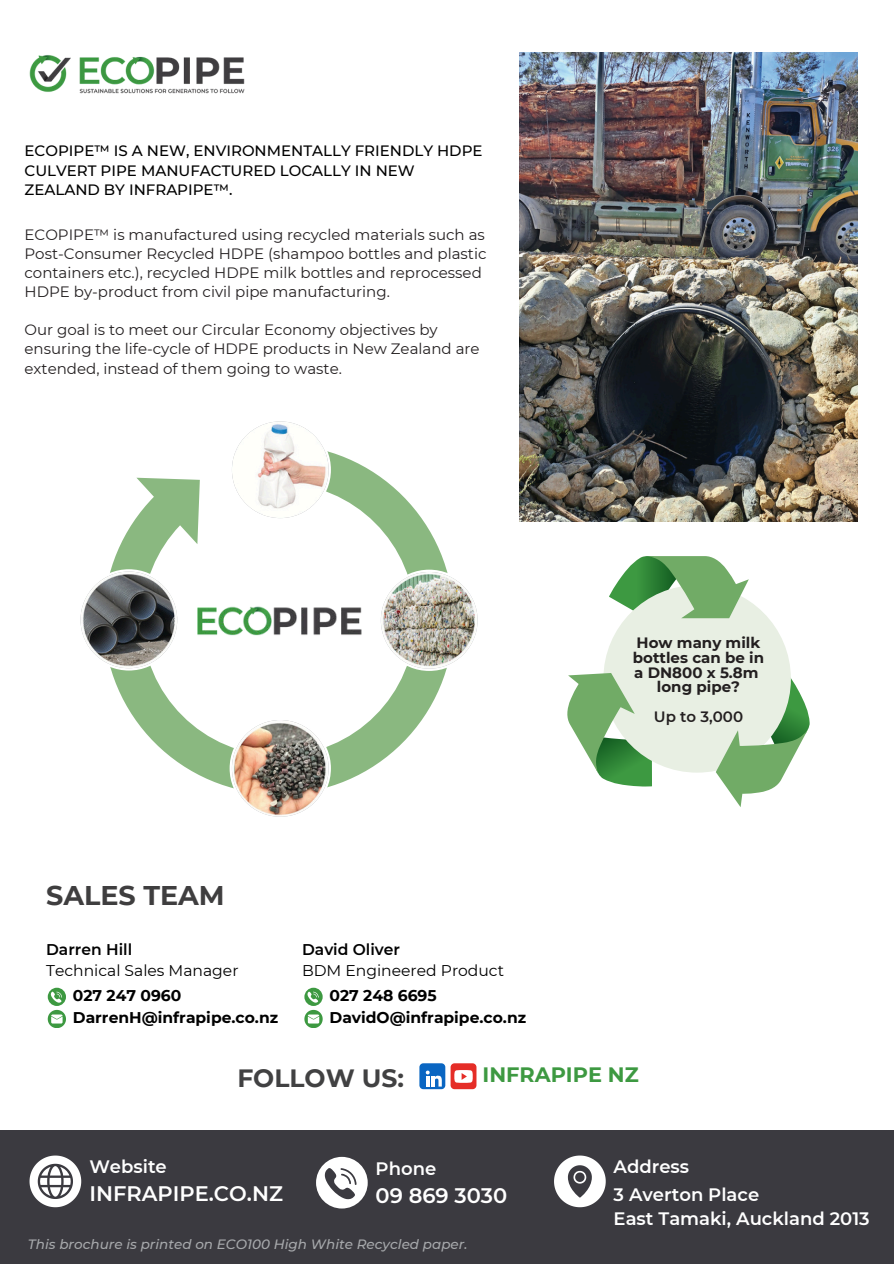
<style>
.page{position:relative;width:894px;height:1264px;background:#fff}
.page>*{position:absolute;margin:0;border:0;box-sizing:border-box;transform-origin:0 0}
.t1{font:700 27px "Montserrat";color:#3f3e3f}
.t2{font:700 25.05px "Montserrat";color:#414142}
.t3{font:600 21px "Montserrat";color:#fff}
.t4{font:700 20.85px "Montserrat";color:#3d9941}
.t5{font:600 18px/24.8px "Montserrat";color:#fff}
.t6{font:700 15.6px "Montserrat";color:#000}
.t7{font:15.6px "Montserrat";color:#000}
.t8{font:600 15.6px "Montserrat";color:#000}
.t9{font:15px/19.2px "Montserrat";color:#231f20}
.t10{font:500 15px/19.2px "Montserrat";color:#000}
.t11{font:700 15px/14.7px "Montserrat";color:#231f20;text-align:center}
.t12{font:600 15px "Montserrat";color:#231f20}
.t13{font:italic 500 13.5px "Montserrat";color:#a7a9ac}
</style>
<div class="page">
<svg style="left:111px;top:452px;width:336px;height:335px"></svg>
<svg style="left:80px;top:569px;width:99px;height:101px"></svg>
<svg style="left:229px;top:421px;width:102px;height:99px"></svg>
<img style="left:378px;top:569px;width:100px;height:102px">
<img style="left:229px;top:717px;width:102px;height:100px">
<img style="left:192px;top:602px;width:174px;height:36px">
<div style="left:603px;top:585px;width:187px;height:187px;background:#e8efe3;border-radius:50%"></div>
<svg style="left:715px;top:677px;width:94px;height:130px"></svg>
<svg style="left:609px;top:556px;width:139px;height:64px"></svg>
<svg style="left:567px;top:673px;width:84px;height:113px"></svg>
<img style="left:29px;top:55px;width:216px;height:39px">
<img style="left:519px;top:52px;width:338px;height:470px">
<svg style="left:48px;top:987px;width:18px;height:40px"></svg>
<svg style="left:304px;top:987px;width:18px;height:40px"></svg>
<div style="left:0;top:1130px;width:893px;height:133px;background:#3b3a40"></div>
<svg style="left:30px;top:1155px;width:51px;height:52px"></svg>
<svg style="left:554px;top:1155px;width:51px;height:52px"></svg>
<svg style="left:316px;top:1156px;width:51px;height:52px"></svg>
<div style="left:450px;top:1063px;width:26px;height:26px;background:#e52d27;border-radius:4px"></div>
<svg style="left:454px;top:1070px;width:18px;height:12px"></svg>
<div style="left:419px;top:1063px;width:26px;height:26px;background:#0a66c2;border-radius:4px"></div>
<svg style="left:425px;top:1070px;width:17px;height:16px"></svg>
<p class="t10" style="left:25px;top:141px;width:459px">ECOPIPE™ IS A NEW, ENVIRONMENTALLY FRIENDLY HDPE<br>CULVERT PIPE MANUFACTURED LOCALLY IN NEW<br>ZEALAND BY INFRAPIPE™.</p>
<p class="t9" style="left:25px;top:224px;width:463px">ECOPIPE™ is manufactured using recycled materials such as Post-Consumer Recycled HDPE (shampoo bottles and plastic containers etc.), recycled HDPE milk bottles and reprocessed HDPE by-product from civil pipe manufacturing.</p>
<p class="t9" style="left:25px;top:320px;width:456px">Our goal is to meet our Circular Economy objectives by ensuring the life-cycle of HDPE products in New Zealand are extended, instead of them going to waste.</p>
<h1 class="t1" style="left:46px;top:876px;width:180px">SALES TEAM</h1>
<p class="t8" style="left:46px;top:938px;width:87px">Darren Hill</p>
<p class="t7" style="left:46px;top:959px;width:194px">Technical Sales Manager</p>
<p class="t6" style="left:73px;top:1006px;width:207px">DarrenH@infrapipe.co.nz</p>
<p class="t6" style="left:73px;top:983px;width:110px">027 247 0960</p>
<p class="t8" style="left:302px;top:938px;width:99px">David Oliver</p>
<p class="t7" style="left:302px;top:959px;width:203px">BDM Engineered Product</p>
<p class="t6" style="left:329px;top:1006px;width:198px">DavidO@infrapipe.co.nz</p>
<p class="t6" style="left:329px;top:983px;width:109px">027 248 6695</p>
<p class="t11" style="left:632px;top:635px;width:133px">How many milk bottles can be in a DN800 x 5.8m long pipe?</p>
<p class="t12" style="left:653px;top:705px;width:91px">Up to 3,000</p>
<p class="t5" style="left:89px;top:1153px;width:79px">Website</p>
<h2 class="t2" style="left:237px;top:1059px;width:168px">FOLLOW US:</h2>
<h3 class="t4" style="left:482px;top:1060px;width:158px">INFRAPIPE NZ</h3>
<p class="t5" style="left:375px;top:1154px;width:62px">Phone</p>
<p class="t5" style="left:613px;top:1153px;width:77px">Address</p>
<h3 class="t3" style="left:89px;top:1179px;width:195px">INFRAPIPE.CO.NZ</h3>
<h3 class="t3" style="left:375px;top:1180px;width:133px">09 869 3030</h3>
<p class="t13" style="left:28px;top:1234px;width:441px">This brochure is printed on ECO100 High White Recycled paper.</p>
<p class="t5" style="left:613px;top:1181px;width:257px">3 Averton Place<br>East Tamaki, Auckland 2013</p>
</div>
